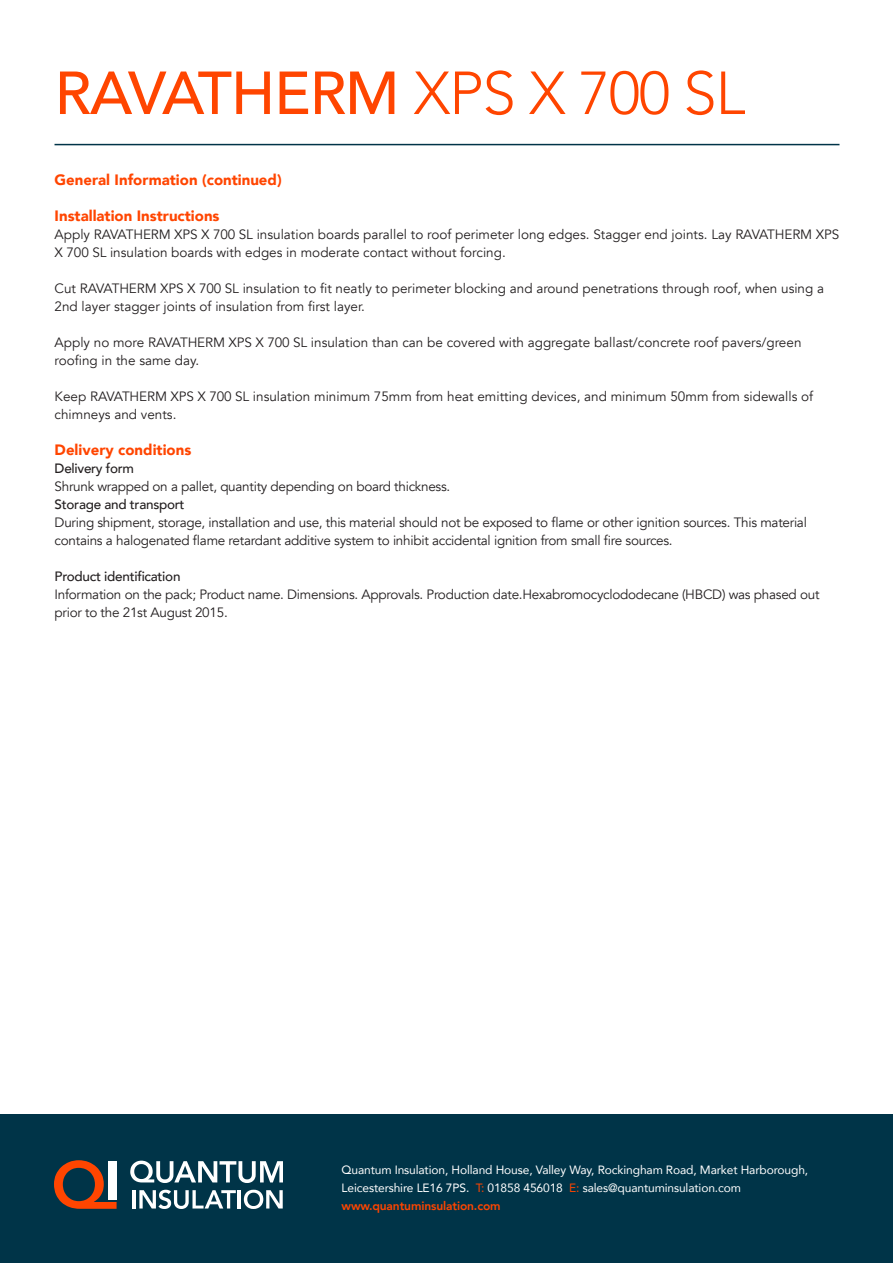
<style>
.page{position:relative;width:893px;height:1263px;background:#fff}
.page>*{position:absolute;margin:0;border:0;box-sizing:border-box;transform-origin:0 0}
.t1{font:500 60px "Avenir";letter-spacing:-.02em;color:#ff4500}
.t2{font:900 15px "Avenir";color:#ff4500}
.t3{font:13.5px/18px "Avenir";letter-spacing:-.01em;color:#231f20}
.t4{font:500 13.5px "Avenir";letter-spacing:-.02em;color:#231f20}
.t5{font:12px/18px "Avenir";letter-spacing:-.01em;color:#fff}
.s1{font-weight:300}
.s2{color:#ff4500}
.s3{font-weight:800;color:#ff4500}
</style>
<div class="page">
<div style="left:0;top:1114px;width:893px;height:149px;background:#003448"></div>
<svg style="left:130px;top:1160px;width:153px;height:23px"></svg>
<hr style="left:132px;top:1190px;width:4px;height:18px;background:#fff">
<svg style="left:139px;top:1190px;width:97px;height:19px"></svg>
<hr style="left:238px;top:1190px;width:3px;height:18px;background:#fff">
<svg style="left:244px;top:1190px;width:39px;height:19px"></svg>
<svg style="left:54px;top:1160px;width:63px;height:49px"></svg>
<div style="left:108px;top:1161px;width:9px;height:38px;background:#fff"></div>
<hr style="left:55px;top:144px;width:784px;height:1px;background:#003448">
<h1 class="t1" style="left:55px;top:41px;width:692px">RAVATHERM <span class="s1">XPS X 700 SL</span></h1>
<p class="t2" style="left:55px;top:167px;width:229px">General Information (continued)</p>
<p class="t2" style="left:55px;top:203px;width:166px">Installation Instructions</p>
<p class="t3" style="left:55px;top:226px;width:786px">Apply RAVATHERM XPS X 700 SL insulation boards parallel to roof perimeter long edges. Stagger end joints. Lay RAVATHERM XPS<br>X 700 SL insulation boards with edges in moderate contact without forcing.</p>
<p class="t3" style="left:55px;top:280px;width:771px">Cut RAVATHERM XPS X 700 SL insulation to fit neatly to perimeter blocking and around penetrations through roof, when using a<br>2nd layer stagger joints of insulation from first layer.</p>
<p class="t3" style="left:55px;top:334px;width:748px">Apply no more RAVATHERM XPS X 700 SL insulation than can be covered with aggregate ballast/concrete roof pavers/green roofing in the same day.</p>
<p class="t3" style="left:55px;top:388px;width:760px">Keep RAVATHERM XPS X 700 SL insulation minimum 75mm from heat emitting devices, and minimum 50mm from sidewalls of chimneys and vents.</p>
<p class="t2" style="left:55px;top:437px;width:138px">Delivery conditions</p>
<p class="t4" style="left:55px;top:457px;width:81px">Delivery form</p>
<p class="t3" style="left:55px;top:478px;width:397px">Shrunk wrapped on a pallet, quantity depending on board thickness.</p>
<p class="t4" style="left:55px;top:493px;width:131px">Storage and transport</p>
<p class="t3" style="left:55px;top:514px;width:754px">During shipment, storage, installation and use, this material should not be exposed to flame or other ignition sources. This material contains a halogenated flame retardant additive system to inhibit accidental ignition from small fire sources.</p>
<p class="t4" style="left:55px;top:565px;width:127px">Product identification</p>
<p class="t3" style="left:55px;top:586px;width:766px">Information on the pack; Product name. Dimensions. Approvals. Production date.Hexabromocyclododecane (HBCD) was phased out prior to the 21st August 2015.</p>
<p class="t5" style="left:342px;top:1160px;width:468px">Quantum Insulation, Holland House, Valley Way, Rockingham Road, Market Harborough,<br>Leicestershire LE16 7PS. <span class="s2">T:</span> 01858 456018 <span class="s2">E:</span> sales@quantuminsulation.com <span class="s3">www.quantuminsulation.com</span></p>
</div>
